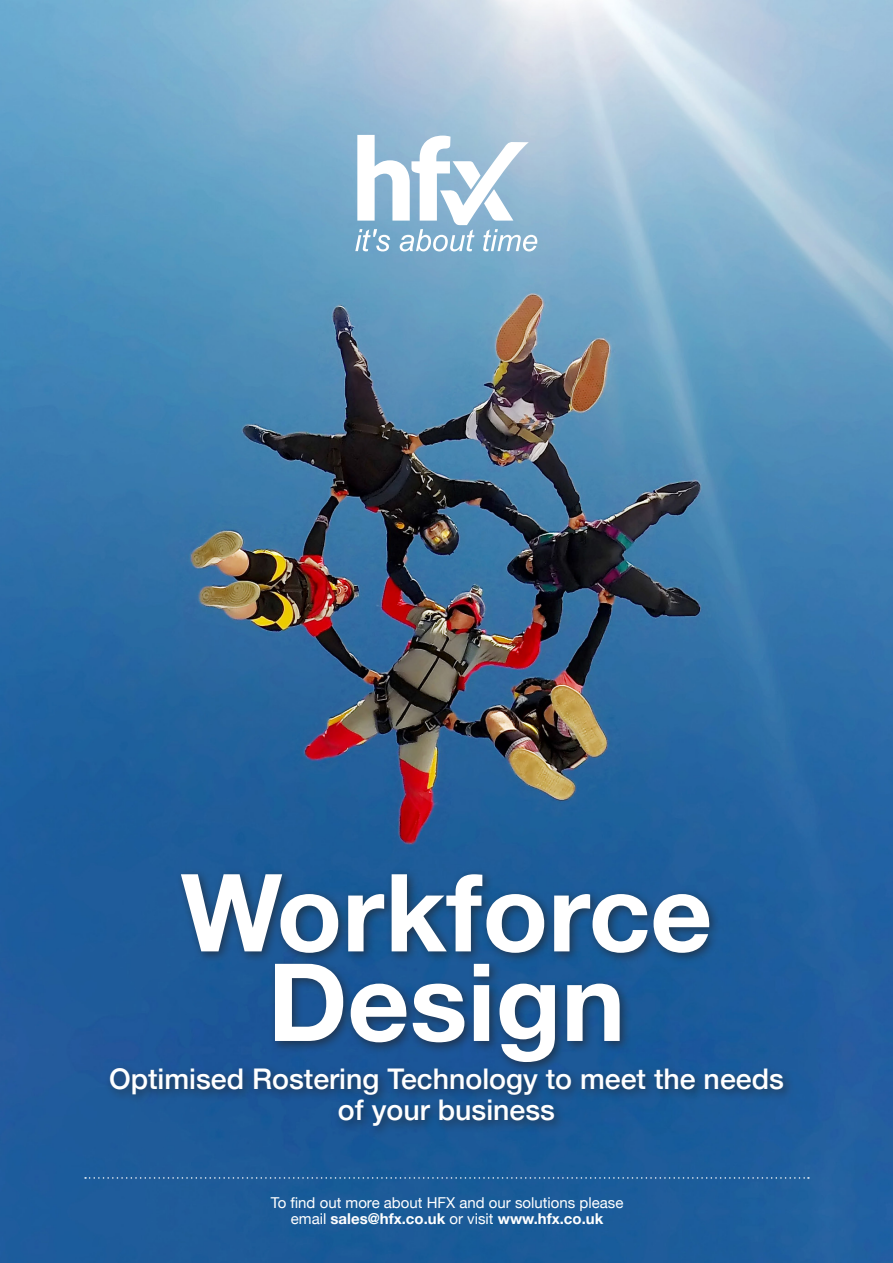
<style>
.page{position:relative;width:893px;height:1263px;background:#fff}
.page>*{position:absolute;margin:0;border:0;box-sizing:border-box;transform-origin:0 0}
.t1{font:700 108px/89.6px "Helvetica Neue";color:#fff;text-align:center}
.t2{font:500 28.5px "Helvetica Neue";color:#fff}
.t3{font:15px/16.5px "Helvetica Neue";color:#fff;text-align:center}
.s1{font-weight:700}
</style>
<div class="page">
<img style="left:0;top:0;width:893px;height:1263px">
<svg style="left:85px;top:1177px;width:724px;height:2px"></svg>
<svg style="left:355px;top:135px;width:182px;height:116px"></svg>
<div style="left:105px;top:868px;width:690px;height:269px;background:#231f20;opacity:.6"></div>
<p class="t1" style="left:181px;top:871px;width:533px">Workforce<br>Design</p>
<p class="t2" style="left:109px;top:1055px;width:676px">Optimised Rostering Technology to meet the needs</p>
<p class="t2" style="left:338px;top:1087px;width:219px">of your business</p>
<p class="t3" style="left:271px;top:1195px;width:354px">To find out more about HFX and our solutions please email <span class="s1">sales@hfx.co.uk</span> or visit <span class="s1">www.hfx.co.uk</span></p>
</div>
